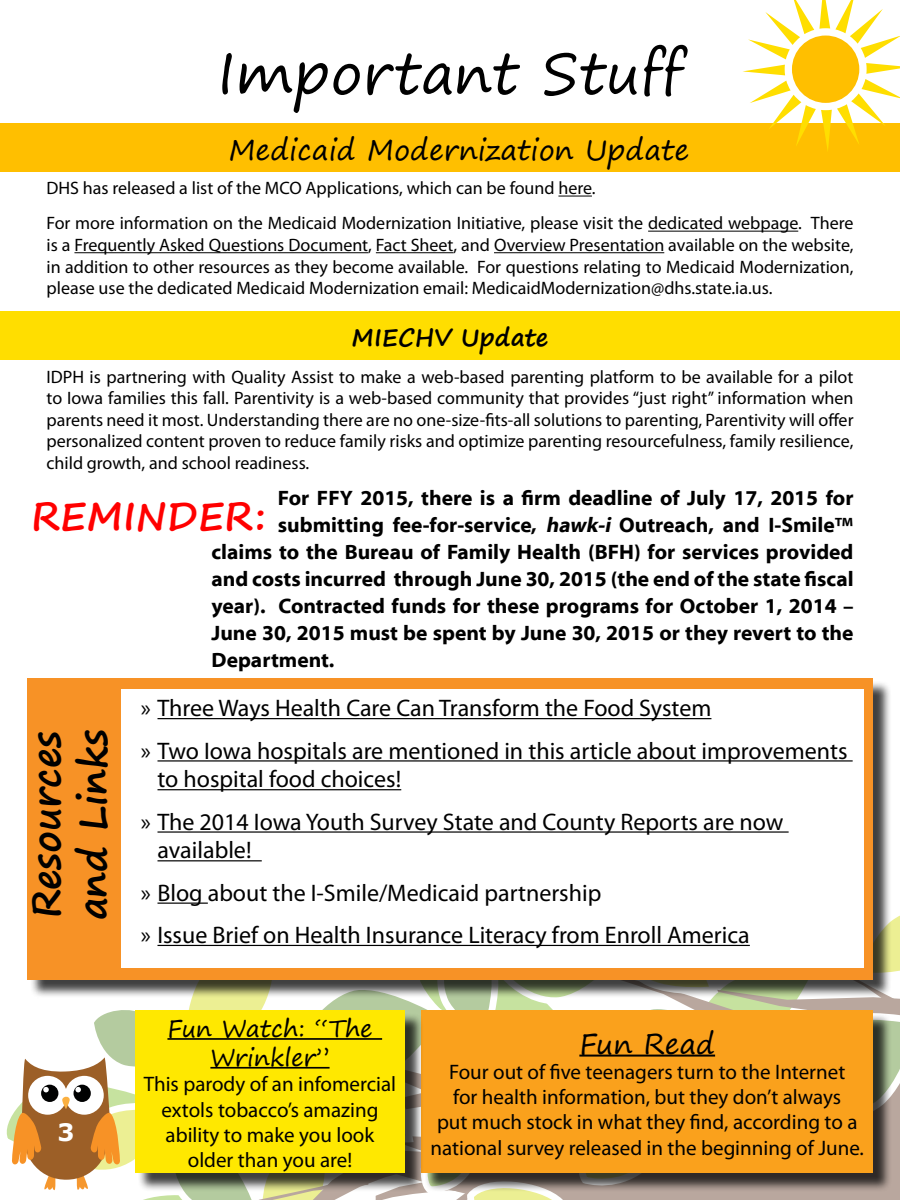
<style>
.page{position:relative;width:900px;height:1200px;background:#fff}
.page>*{position:absolute;margin:0;border:0;box-sizing:border-box;transform-origin:0 0}
.t1{font:57px "Segoe Print";color:#000}
.t2{font:700 39px/46.8px "Segoe Print";color:#000}
.t3{font:700 39px "Segoe Print";color:#f00}
.t4{font:28.5px "Segoe Print";color:#000}
.t5{font:24px/42.3px "Myriad Pro";color:#000}
.t6{font:24px/28.8px "Segoe Print";color:#000;text-align:center}
.t7{font:700 24px "Segoe Print";color:#000}
.t8{font:700 24px "Verdana";color:#fff}
.t9{font:700 21px "Myriad Web Pro";color:#000}
.t10{font:21px/25.2px "Myriad Pro";color:#000;text-align:center}
.t11{font:18px/21.6px "Myriad Pro";color:#000;text-align:justify}
.s1{font-style:italic}
</style>
<div class="page">
<div style="left:0;top:123px;width:900px;height:49px;background:#ffbf00"></div>
<svg style="left:743px;top:0;width:157px;height:151px"></svg>
<div style="left:792px;top:36px;width:67px;height:67px;background:#ffbf00;border-radius:50%"></div>
<svg style="left:6px;top:915px;width:894px;height:285px"></svg>
<div style="left:29px;top:681px;width:863px;height:318px;background:#000;opacity:.75"></div>
<div style="left:27px;top:678px;width:846px;height:302px;background:#f79226"></div>
<div style="left:122px;top:689px;width:742px;height:279px;background:#fff"></div>
<hr style="left:158px;top:718px;width:553px;height:1px;background:#000">
<hr style="left:158px;top:760px;width:695px;height:2px;background:#000">
<hr style="left:158px;top:789px;width:243px;height:1px;background:#000">
<hr style="left:158px;top:831px;width:631px;height:2px;background:#000">
<hr style="left:158px;top:860px;width:104px;height:1px;background:#000">
<hr style="left:158px;top:903px;width:50px;height:1px;background:#000">
<hr style="left:158px;top:945px;width:592px;height:1px;background:#000">
<div style="left:0;top:311px;width:900px;height:49px;background:#ffde00"></div>
<div style="left:424px;top:1013px;width:468px;height:179px;background:#000;opacity:.75"></div>
<div style="left:422px;top:1011px;width:451px;height:162px;background:#faa11c"></div>
<hr style="left:579px;top:1055px;width:136px;height:2px;background:#000">
<div style="left:137px;top:1013px;width:287px;height:179px;background:#000;opacity:.75"></div>
<div style="left:135px;top:1011px;width:270px;height:162px;background:#ffe800"></div>
<hr style="left:167px;top:1038px;width:215px;height:2px;background:#000">
<hr style="left:210px;top:1067px;width:120px;height:2px;background:#000">
<hr style="left:558px;top:196px;width:34px;height:1px;background:#000">
<hr style="left:648px;top:231px;width:150px;height:1px;background:#000">
<hr style="left:74px;top:252px;width:294px;height:1px;background:#000">
<hr style="left:376px;top:252px;width:78px;height:1px;background:#000">
<hr style="left:494px;top:252px;width:170px;height:1px;background:#000">
<h1 class="t1" style="left:217px;top:22px;width:468px">Important Stuff</h1>
<h3 class="t4" style="left:229px;top:124px;width:462px">Medicaid Modernization Update</h3>
<p class="t11" style="left:46px;top:170px;width:808px;line-height:35.1px">DHS has released a list of the MCO Applications, which can be found here.<br>For more information on the Medicaid Modernization Initiative, please visit the dedicated webpage. There</p>
<p class="t11" style="left:46px;top:234px;width:809px">is a Frequently Asked Questions Document, Fact Sheet, and Overview Presentation available on the website, in addition to other resources as they become available. For questions relating to Medicaid Modernization, please use the dedicated Medicaid Modernization email: MedicaidModernization@dhs.state.ia.us.</p>
<h3 class="t7" style="left:352px;top:315px;width:198px">MIECHV Update</h3>
<p class="t11" style="left:46px;top:366px;width:809px">IDPH is partnering with Quality Assist to make a web-based parenting platform to be available for a pilot to Iowa families this fall. Parentivity is a web-based community that provides “just right” information when parents need it most. Understanding there are no one-size-fits-all solutions to parenting, Parentivity will offer personalized content proven to reduce family risks and optimize parenting resourcefulness, family resilience, child growth, and school readiness.</p>
<p class="t9" style="left:278px;top:487px;width:577px">For FFY 2015, there is a firm deadline of July 17, 2015 for</p>
<p class="t9" style="left:278px;top:514px;width:577px">submitting fee-for-service, <span class="s1">hawk-i</span> Outreach, and I-Smile™</p>
<p class="t9" style="left:212px;top:541px;width:644px">claims to the Bureau of Family Health (BFH) for services provided</p>
<p class="t9" style="left:212px;top:568px;width:644px">and costs incurred through June 30, 2015 (the end of the state fiscal</p>
<p class="t9" style="left:212px;top:595px;width:644px">year). Contracted funds for these programs for October 1, 2014 –</p>
<p class="t9" style="left:212px;top:622px;width:644px">June 30, 2015 must be spent by June 30, 2015 or they revert to the</p>
<p class="t9" style="left:212px;top:649px;width:124px">Department.</p>
<h2 class="t3" style="left:32px;top:480px;width:236px">REMINDER:</h2>
<h2 class="t2" style="left:22px;top:920px;width:193px;rotate:-90deg">Resources and Links</h2>
<h3 class="t8" style="left:57px;top:1115px;width:19px">3</h3>
<h3 class="t5" style="left:141px;top:687px;width:708px">» Three Ways Health Care Can Transform the Food System<br>» Two Iowa hospitals are mentioned in this article about improvements</h3>
<h3 class="t5" style="left:141px;top:758px;width:644px;text-indent:17px">to hospital food choices!<br>» The 2014 Iowa Youth Survey State and County Reports are now</h3>
<h3 class="t5" style="left:141px;top:829px;width:610px;text-indent:17px">available!<br>» Blog about the I-Smile/Medicaid partnership<br>» Issue Brief on Health Insurance Literacy from Enroll America</h3>
<h3 class="t6" style="left:167px;top:1014px;width:207px">Fun Watch: “The<br>Wrinkler”</h3>
<p class="t10" style="left:144px;top:1071px;width:254px">This parody of an infomercial extols tobacco’s amazing ability to make you look older than you are!</p>
<h3 class="t4" style="left:579px;top:1018px;width:137px">Fun Read</h3>
<p class="t10" style="left:430px;top:1059px;width:435px">Four out of five teenagers turn to the Internet<br>for health information, but they don’t always<br>put much stock in what they find, according to a national survey released in the beginning of June.</p>
</div>
